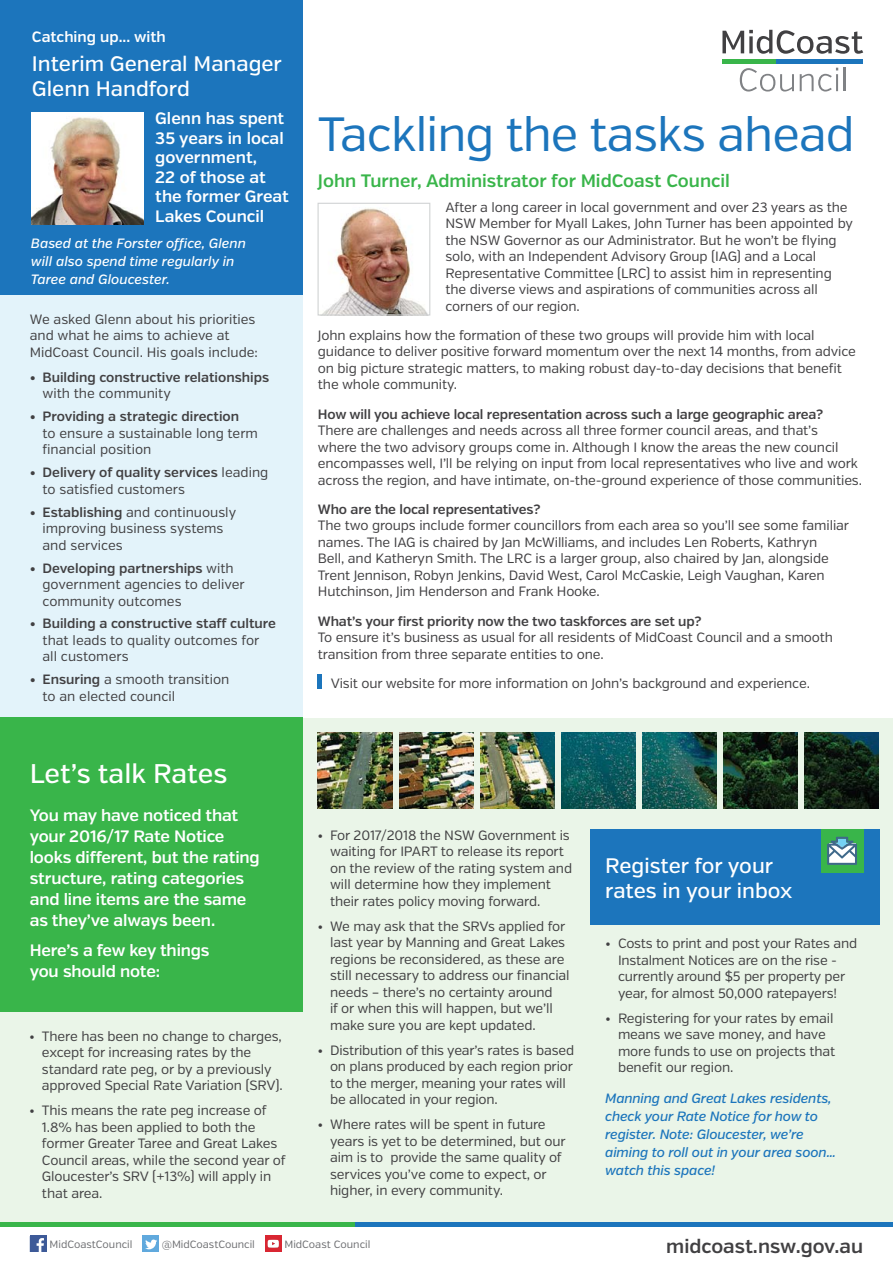
<style>
.page{position:relative;width:893px;height:1263px;background:#fff}
.page>*{position:absolute;margin:0;border:0;box-sizing:border-box;transform-origin:0 0}
.t1{font:48px "Verb";letter-spacing:-.02em;color:#1c75bc}
.t2{font:500 27px "Verb";letter-spacing:-.005em;color:#fff}
.t3{font:500 21px/25.2px "Verb";color:#fff}
.t4{font:600 19.5px "Verb";color:#414042}
.t5{font:600 18px "Verb";color:#39b54a}
.t6{font:600 16.5px/21px "Verb";letter-spacing:-.01em;color:#fff}
.t7{font:600 15px "Verb";color:#fff}
.t8{font:13.5px/16.5px "Verb";letter-spacing:-.01em;color:#414042}
.t9{font:600 13.5px "Verb";letter-spacing:-.01em;color:#414042}
.t10{font:italic 500 13.5px/18px "Verb";letter-spacing:-.01em;color:#1c75bc}
.t11{font:italic 500 13.5px/18px "Verb";color:#fff}
.t12{font:10.5px "Verb";color:#6d6e71}
.s1{font-weight:600}
</style>
<div class="page">
<div style="left:0;top:718px;width:893px;height:507px;background:#eaf5e8"></div>
<div style="left:0;top:288px;width:303px;height:430px;background:#e3f3fa"></div>
<div style="left:0;top:0;width:303px;height:294px;background:#1c75bc"></div>
<div style="left:590px;top:829px;width:290px;height:95px;background:#1c75bc"></div>
<hr style="left:722px;top:60px;width:54px;height:4px;background:#39b54a">
<hr style="left:776px;top:60px;width:87px;height:4px;background:#1c75bc">
<svg style="left:722px;top:30px;width:141px;height:24px"></svg>
<svg style="left:740px;top:68px;width:54px;height:24px"></svg>
<svg style="left:800px;top:68px;width:38px;height:24px"></svg>
<hr style="left:844px;top:68px;width:2px;height:23px;background:#808285">
<div style="left:354px;top:1222px;width:539px;height:5px;background:#1c75bc"></div>
<div style="left:0;top:1222px;width:354px;height:5px;background:#39b54a"></div>
<div style="left:30px;top:1235px;width:17px;height:17px;background:#3d5a98"></div>
<svg style="left:36px;top:1238px;width:8px;height:14px"></svg>
<div style="left:142px;top:1235px;width:17px;height:17px;background:#60a9dd"></div>
<svg style="left:145px;top:1239px;width:12px;height:11px"></svg>
<div style="left:265px;top:1235px;width:17px;height:17px;background:#d92632"></div>
<svg style="left:268px;top:1240px;width:11px;height:8px"></svg>
<img style="left:317px;top:732px;width:561px;height:76px">
<div style="left:393px;top:729px;width:5px;height:88px;background:#eaf5e8"></div>
<div style="left:474px;top:729px;width:5px;height:88px;background:#eaf5e8"></div>
<div style="left:555px;top:729px;width:5px;height:88px;background:#eaf5e8"></div>
<div style="left:636px;top:729px;width:5px;height:88px;background:#eaf5e8"></div>
<div style="left:717px;top:729px;width:5px;height:88px;background:#eaf5e8"></div>
<div style="left:798px;top:729px;width:5px;height:88px;background:#eaf5e8"></div>
<img style="left:32px;top:113px;width:112px;height:111px">
<img style="left:322px;top:208px;width:106px;height:106px">
<div style="left:318px;top:203px;width:112px;height:113px;border:1px solid #d1d3d4"></div>
<div style="left:317px;top:674px;width:5px;height:15px;background:#1c75bc"></div>
<div style="left:0;top:718px;width:303px;height:294px;background:#39b54a"></div>
<div style="left:821px;top:829px;width:42px;height:43px;background:#39b54a"></div>
<svg style="left:827px;top:837px;width:30px;height:28px"></svg>
<p class="t7" style="left:32px;top:27px;width:135px">Catching up... with</p>
<h3 class="t3" style="left:32px;top:52px;width:251px">Interim General Manager<br>Glenn Handford</h3>
<p class="t6" style="left:155px;top:109px;width:135px;line-height:19.5px">Glenn has spent<br>35 years in local government,<br>22 of those at the former Great<br>Lakes Council</p>
<p class="t11" style="left:31px;top:234px;width:216px">Based at the Forster office, Glenn will also spend time regularly in<br>Taree and Gloucester.</p>
<p class="t8" style="left:30px;top:311px;width:230px">We asked Glenn about his priorities and what he aims to achieve at<br>MidCoast Council. His goals include:</p>
<p class="t9" style="left:30px;top:369px;width:241px">• Building constructive relationships</p>
<p class="t8" style="left:43px;top:386px;width:130px">with the community</p>
<p class="t9" style="left:30px;top:408px;width:211px">• Providing a strategic direction</p>
<p class="t8" style="left:43px;top:425px;width:217px">to ensure a sustainable long term financial position</p>
<p class="t8" style="left:43px;top:464px;width:227px;text-indent:-13px"><span class="s1">• Delivery of quality services</span> leading to satisfied customers</p>
<p class="t8" style="left:43px;top:504px;width:195px;text-indent:-13px"><span class="s1">• Establishing</span> and continuously improving business systems and services</p>
<p class="t8" style="left:43px;top:560px;width:204px;text-indent:-13px"><span class="s1">• Developing partnerships</span> with government agencies to deliver community outcomes</p>
<p class="t9" style="left:30px;top:615px;width:248px">• Building a constructive staff culture</p>
<p class="t8" style="left:43px;top:632px;width:218px">that leads to quality outcomes for all customers</p>
<p class="t8" style="left:43px;top:671px;width:188px;text-indent:-13px"><span class="s1">• Ensuring</span> a smooth transition to an elected council</p>
<h1 class="t1" style="left:318px;top:105px;width:538px">Tackling the tasks ahead</h1>
<h3 class="t5" style="left:318px;top:170px;width:414px">John Turner, Administrator for MidCoast Council</h3>
<p class="t8" style="left:445px;top:199px;width:409px">After a long career in local government and over 23 years as the NSW Member for Myall Lakes, John Turner has been appointed by the NSW Governor as our Administrator. But he won’t be flying solo, with an Independent Advisory Group (IAG) and a Local Representative Committee (LRC) to assist him in representing the diverse views and aspirations of communities across all corners of our region.</p>
<p class="t8" style="left:318px;top:327px;width:539px">John explains how the formation of these two groups will provide him with local guidance to deliver positive forward momentum over the next 14 months, from advice on big picture strategic matters, to making robust day-to-day decisions that benefit the whole community.</p>
<p class="t9" style="left:318px;top:406px;width:507px">How will you achieve local representation across such a large geographic area?</p>
<p class="t8" style="left:318px;top:422px;width:546px">There are challenges and needs across all three former council areas, and that’s<br>where the two advisory groups come in. Although I know the areas the new council encompasses well, I’ll be relying on input from local representatives who live and work across the region, and have intimate, on-the-ground experience of those communities.</p>
<p class="t9" style="left:318px;top:501px;width:224px">Who are the local representatives?</p>
<p class="t8" style="left:318px;top:518px;width:533px">The two groups include former councillors from each area so you’ll see some familiar names. The IAG is chaired by Jan McWilliams, and includes Len Roberts, Kathryn<br>Bell, and Katheryn Smith. The LRC is a larger group, also chaired by Jan, alongside Trent Jennison, Robyn Jenkins, David West, Carol McCaskie, Leigh Vaughan, Karen Hutchinson, Jim Henderson and Frank Hooke.</p>
<p class="t9" style="left:318px;top:613px;width:385px">What’s your first priority now the two taskforces are set up?</p>
<p class="t8" style="left:318px;top:629px;width:517px">To ensure it’s business as usual for all residents of MidCoast Council and a smooth transition from three separate entities to one.</p>
<p class="t8" style="left:331px;top:675px;width:481px">Visit our website for more information on John’s background and experience.</p>
<h2 class="t2" style="left:30px;top:757px;width:199px">Let’s talk Rates</h2>
<p class="t6" style="left:30px;top:805px;width:231px">You may have noticed that your 2016/17 Rate Notice looks different, but the rating structure, rating categories and line items are the same as they’ve always been.</p>
<p class="t6" style="left:30px;top:939px;width:181px">Here’s a few key things you should note:</p>
<p class="t8" style="left:605px;top:935px;width:253px;text-align:center">• Costs to print and post your Rates and Instalment Notices are on the rise - currently around $5 per property per year, for almost 50,000 ratepayers!</p>
<p class="t8" style="left:618px;top:1010px;width:219px;text-indent:-13px">• Registering for your rates by email means we save money, and have more funds to use on projects that benefit our region.</p>
<p class="t10" style="left:605px;top:1089px;width:232px">Manning and Great Lakes residents, check your Rate Notice for how to register. Note: Gloucester, we’re aiming to roll out in your area soon… watch this space!</p>
<p class="t8" style="left:330px;top:827px;width:244px;text-indent:-13px">• For 2017/2018 the NSW Government is waiting for IPART to release its report on the review of the rating system and will determine how they implement their rates policy moving forward.</p>
<p class="t8" style="left:330px;top:918px;width:241px;text-indent:-13px">• We may ask that the SRVs applied for last year by Manning and Great Lakes regions be reconsidered, as these are still necessary to address our financial needs – there’s no certainty around<br>if or when this will happen, but we’ll make sure you are kept updated.</p>
<p class="t8" style="left:330px;top:1042px;width:246px;text-indent:-13px">• Distribution of this year’s rates is based on plans produced by each region prior to the merger, meaning your rates will be allocated in your region.</p>
<p class="t8" style="left:330px;top:1117px;width:237px;text-indent:-13px">• Where rates will be spent in future years is yet to be determined, but our aim is to provide the same quality of services you’ve come to expect, or higher, in every community.</p>
<h3 class="t3" style="left:605px;top:853px;width:189px">Register for your rates in your inbox</h3>
<p class="t8" style="left:42px;top:1028px;width:242px;text-indent:-13px">• There has been no change to charges, except for increasing rates by the standard rate peg, or by a previously approved Special Rate Variation (SRV).</p>
<p class="t8" style="left:42px;top:1102px;width:245px;text-indent:-13px">• This means the rate peg increase of<br>1.8% has been applied to both the former Greater Taree and Great Lakes<br>Council areas, while the second year of<br>Gloucester’s SRV (+13%) will apply in that area.</p>
<p class="t12" style="left:50px;top:1238px;width:84px">MidCoastCouncil</p>
<p class="t12" style="left:162px;top:1238px;width:95px">@MidCoastCouncil</p>
<p class="t12" style="left:284px;top:1238px;width:87px">MidCoast Council</p>
<h3 class="t4" style="left:666px;top:1234px;width:198px">midcoast.nsw.gov.au</h3>
</div>
